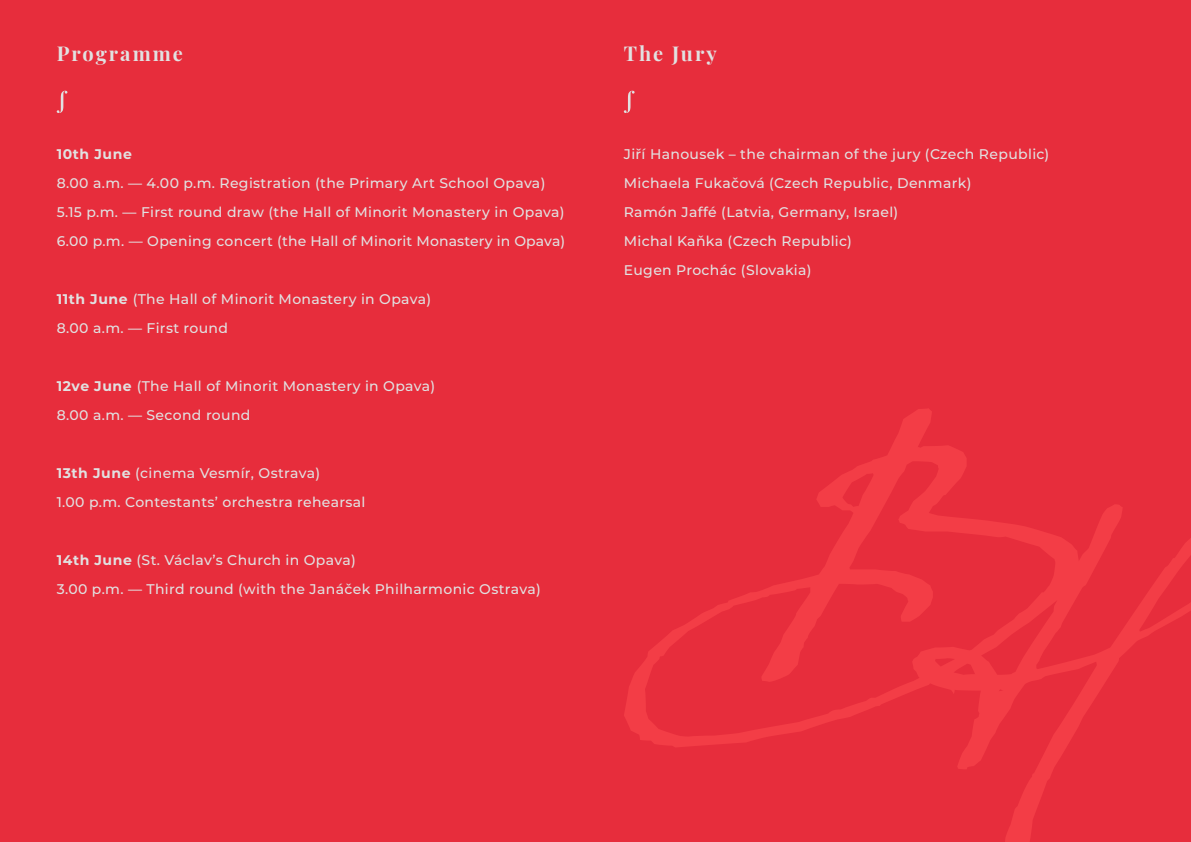
<style>
.page{position:relative;width:1191px;height:842px;background:#e72d3c}
.page>*{position:absolute;margin:0;border:0;box-sizing:border-box;transform-origin:0 0}
.t1{font:700 20px "Playfair Display";letter-spacing:.1em;color:#e1e1e1}
.t2{font:500 14px/29px "Montserrat";letter-spacing:.025em;color:#e1e1e1}
.t3{font:700 14px "Montserrat";letter-spacing:.04em;color:#e1e1e1}
.s1{font-weight:700}
</style>
<div class="page">
<svg style="left:57px;top:91px;width:10px;height:22px"></svg>
<svg style="left:624px;top:91px;width:10px;height:22px"></svg>
<svg style="left:624px;top:409px;width:567px;height:433px"></svg>
<h1 class="t1" style="left:57px;top:38px;width:128px">Programme</h1>
<h1 class="t1" style="left:624px;top:38px;width:94px">The Jury</h1>
<p class="t3" style="left:57px;top:144px;width:77px">10th June</p>
<p class="t2" style="left:57px;top:168px;width:510px">8.00 a.m. — 4.00 p.m. Registration (the Primary Art School Opava)<br>5.15 p.m. — First round draw (the Hall of Minorit Monastery in Opava)<br>6.00 p.m. — Opening concert (the Hall of Minorit Monastery in Opava)</p>
<p class="t2" style="left:57px;top:284px;width:376px"><span class="s1">11th June</span> (The Hall of Minorit Monastery in Opava)<br>8.00 a.m. — First round</p>
<p class="t2" style="left:57px;top:371px;width:380px"><span class="s1">12ve June</span> (The Hall of Minorit Monastery in Opava)<br>8.00 a.m. — Second round</p>
<p class="t2" style="left:57px;top:458px;width:310px"><span class="s1">13th June</span> (cinema Vesmír, Ostrava)<br>1.00 p.m. Contestants’ orchestra rehearsal</p>
<p class="t2" style="left:57px;top:545px;width:486px"><span class="s1">14th June</span> (St. Václav’s Church in Opava)<br>3.00 p.m. — Third round (with the Janáček Philharmonic Ostrava)</p>
<p class="t2" style="left:624px;top:139px;width:427px">Jiří Hanousek – the chairman of the jury (Czech Republic)<br>Michaela Fukačová (Czech Republic, Denmark)<br>Ramón Jaffé (Latvia, Germany, Israel)<br>Michal Kaňka (Czech Republic)<br>Eugen Prochác (Slovakia)</p>
</div>
